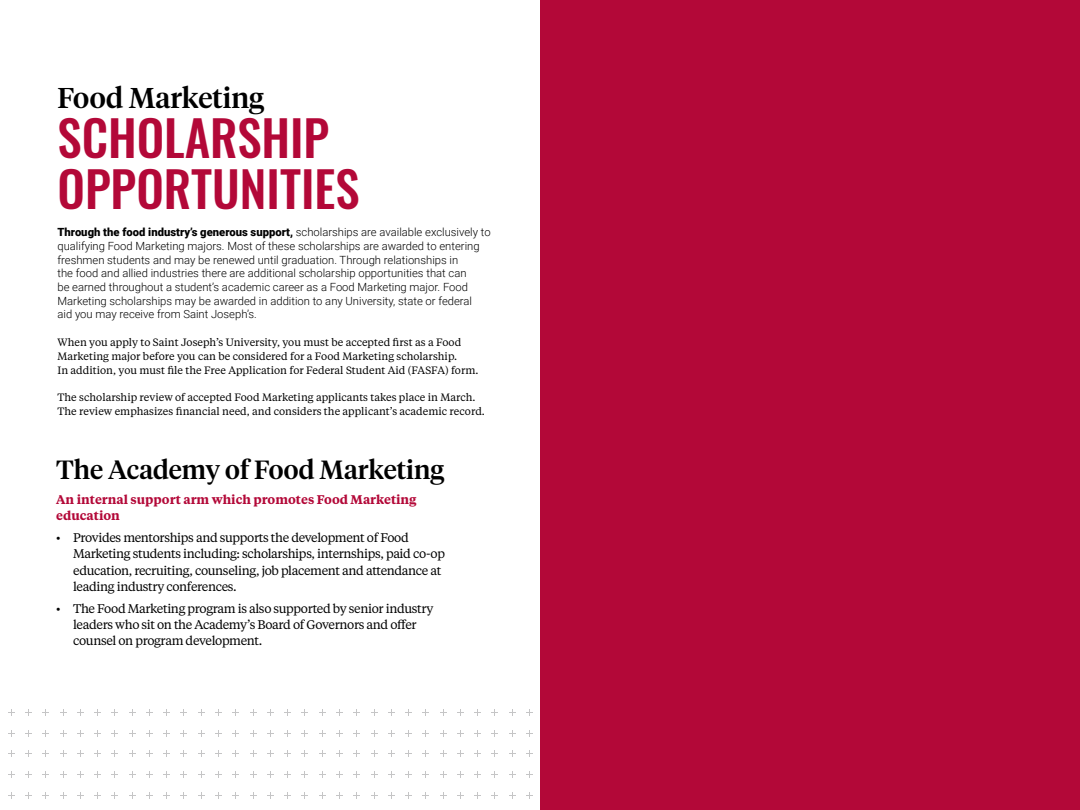
<style>
.page{position:relative;width:1080px;height:810px;background:#fff}
.page>*{position:absolute;margin:0;border:0;box-sizing:border-box;transform-origin:0 0}
.t1{font:48.88px/50.2px "Oswald";color:#b30838}
.t2{font:500 28.5px "Tiempos Headline";color:#000}
.t3{font:500 26.25px "Tiempos Headline";color:#000}
.t4{font:12.5px/16.2px "Tiempos Text";letter-spacing:-.03em;color:#000}
.t5{font:600 12.5px/16.2px "Tiempos Text";color:#b30838}
.t6{font:300 11.25px/13.8px "Roboto";color:#000}
.t7{font:10.62px/13.8px "Tiempos Text";color:#000}
.s1{font-weight:900}
</style>
<div class="page">
<svg style="left:25px;top:709px;width:7px;height:6px"></svg>
<svg style="left:25px;top:730px;width:7px;height:6px"></svg>
<svg style="left:25px;top:751px;width:7px;height:6px"></svg>
<svg style="left:25px;top:772px;width:7px;height:6px"></svg>
<svg style="left:25px;top:793px;width:7px;height:6px"></svg>
<svg style="left:94px;top:709px;width:7px;height:6px"></svg>
<svg style="left:94px;top:730px;width:7px;height:6px"></svg>
<svg style="left:94px;top:751px;width:7px;height:6px"></svg>
<svg style="left:94px;top:772px;width:7px;height:6px"></svg>
<svg style="left:94px;top:793px;width:7px;height:6px"></svg>
<svg style="left:146px;top:709px;width:7px;height:6px"></svg>
<svg style="left:146px;top:730px;width:7px;height:6px"></svg>
<svg style="left:146px;top:751px;width:7px;height:6px"></svg>
<svg style="left:146px;top:772px;width:7px;height:6px"></svg>
<svg style="left:146px;top:793px;width:7px;height:6px"></svg>
<svg style="left:215px;top:709px;width:7px;height:6px"></svg>
<svg style="left:215px;top:730px;width:7px;height:6px"></svg>
<svg style="left:215px;top:751px;width:7px;height:6px"></svg>
<svg style="left:215px;top:772px;width:7px;height:6px"></svg>
<svg style="left:215px;top:793px;width:7px;height:6px"></svg>
<svg style="left:267px;top:709px;width:7px;height:6px"></svg>
<svg style="left:267px;top:730px;width:7px;height:6px"></svg>
<svg style="left:267px;top:751px;width:7px;height:6px"></svg>
<svg style="left:267px;top:772px;width:7px;height:6px"></svg>
<svg style="left:267px;top:793px;width:7px;height:6px"></svg>
<svg style="left:284px;top:709px;width:7px;height:6px"></svg>
<svg style="left:284px;top:730px;width:7px;height:6px"></svg>
<svg style="left:284px;top:751px;width:7px;height:6px"></svg>
<svg style="left:284px;top:772px;width:7px;height:6px"></svg>
<svg style="left:284px;top:793px;width:7px;height:6px"></svg>
<svg style="left:336px;top:709px;width:7px;height:6px"></svg>
<svg style="left:336px;top:730px;width:7px;height:6px"></svg>
<svg style="left:336px;top:751px;width:7px;height:6px"></svg>
<svg style="left:336px;top:772px;width:7px;height:6px"></svg>
<svg style="left:336px;top:793px;width:7px;height:6px"></svg>
<svg style="left:405px;top:709px;width:7px;height:6px"></svg>
<svg style="left:405px;top:730px;width:7px;height:6px"></svg>
<svg style="left:405px;top:751px;width:7px;height:6px"></svg>
<svg style="left:405px;top:772px;width:7px;height:6px"></svg>
<svg style="left:405px;top:793px;width:7px;height:6px"></svg>
<svg style="left:457px;top:709px;width:7px;height:6px"></svg>
<svg style="left:457px;top:730px;width:7px;height:6px"></svg>
<svg style="left:457px;top:751px;width:7px;height:6px"></svg>
<svg style="left:457px;top:772px;width:7px;height:6px"></svg>
<svg style="left:457px;top:793px;width:7px;height:6px"></svg>
<svg style="left:526px;top:709px;width:7px;height:6px"></svg>
<svg style="left:526px;top:730px;width:7px;height:6px"></svg>
<svg style="left:526px;top:751px;width:7px;height:6px"></svg>
<svg style="left:526px;top:772px;width:7px;height:6px"></svg>
<svg style="left:526px;top:793px;width:7px;height:6px"></svg>
<div style="left:540px;top:0;width:540px;height:810px;background:#b30838"></div>
<h2 class="t2" style="left:58px;top:78px;width:208px">Food Marketing</h2>
<h1 class="t1" style="left:58px;top:108px;width:304px">SCHOLARSHIP<br>OPPORTUNITIES</h1>
<p class="t6" style="left:58px;top:225px;width:435px"><span class="s1">Through the food industry’s generous support,</span> scholarships are available exclusively to qualifying Food Marketing majors. Most of these scholarships are awarded to entering freshmen students and may be renewed until graduation. Through relationships in<br>the food and allied industries there are additional scholarship opportunities that can<br>be earned throughout a student’s academic career as a Food Marketing major. Food Marketing scholarships may be awarded in addition to any University, state or federal<br>aid you may receive from Saint Joseph’s.</p>
<p class="t7" style="left:58px;top:335px;width:422px">When you apply to Saint Joseph’s University, you must be accepted first as a Food<br>Marketing major before you can be considered for a Food Marketing scholarship.<br>In addition, you must file the Free Application for Federal Student Aid (FASFA) form.</p>
<p class="t7" style="left:58px;top:390px;width:429px">The scholarship review of accepted Food Marketing applicants takes place in March.<br>The review emphasizes financial need, and considers the applicant’s academic record.</p>
<h3 class="t3" style="left:56px;top:451px;width:390px">The Academy of Food Marketing</h3>
<p class="t5" style="left:56px;top:491px;width:362px">An internal support arm which promotes Food Marketing education</p>
<p class="t4" style="left:73px;top:529px;width:373px;text-indent:-17px">• Provides mentorships and supports the development of Food Marketing students including: scholarships, internships, paid co-op education, recruiting, counseling, job placement and attendance at leading industry conferences.</p>
<p class="t4" style="left:73px;top:600px;width:362px;text-indent:-17px">• The Food Marketing program is also supported by senior industry leaders who sit on the Academy’s Board of Governors and offer counsel on program development.</p>
</div>
